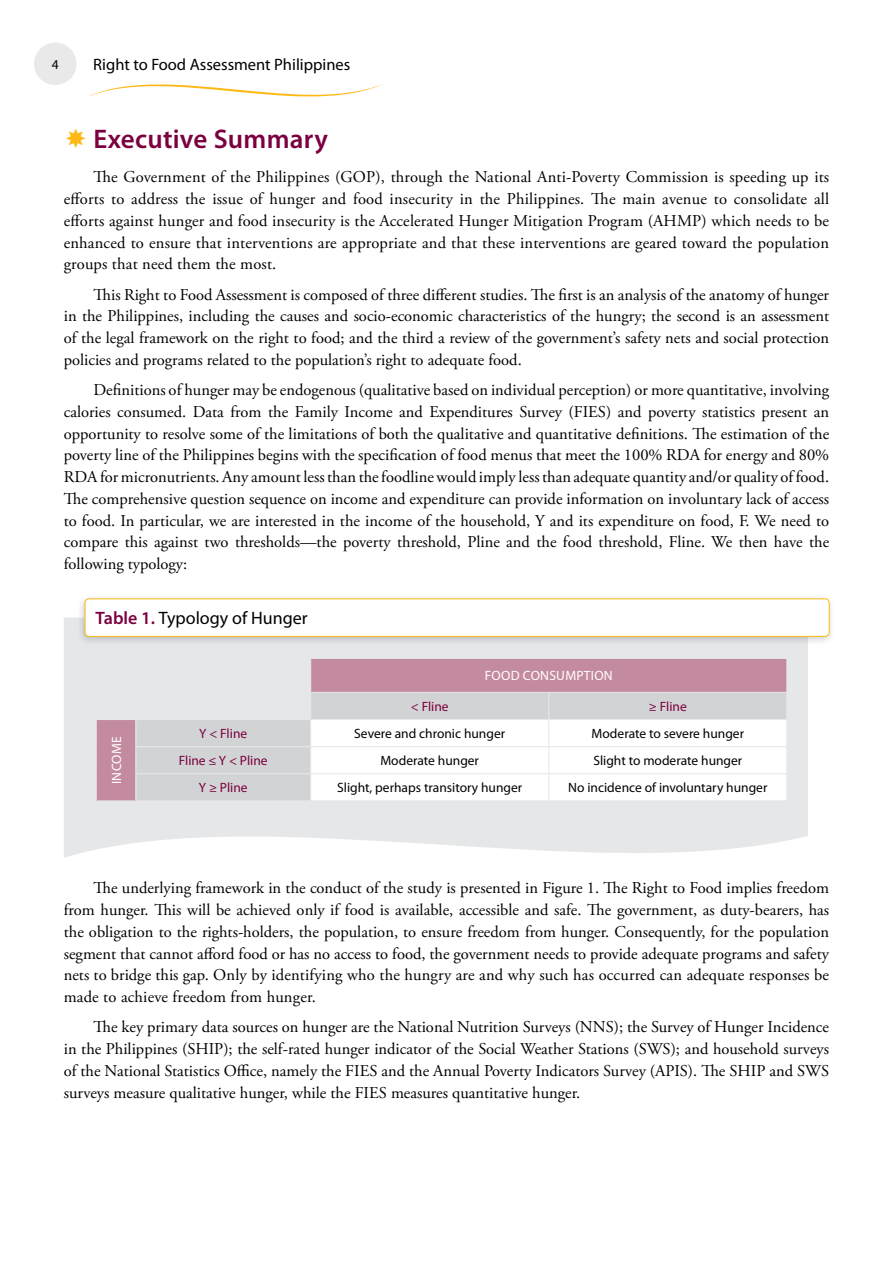
<style>
.page{position:relative;width:893px;height:1263px;background:#fff}
.page>*{position:absolute;margin:0;border:0;box-sizing:border-box;transform-origin:0 0}
.t1{font:600 27px "Myriad Pro";letter-spacing:.01em;color:#7c0040}
.t2{font:18px "Myriad Pro";color:#000}
.t3{font:16.5px/21.8px "Adobe Garamond Pro";color:#000;text-align:justify}
.t4{font:16.5px "Myriad Pro";color:#000}
.t5{font:13.5px "Myriad Pro";color:#000}
.t6{font:13.5px "Myriad Pro";color:#7c0040}
.t7{font:13.5px "Myriad Pro";color:#fff}
.s1{font-weight:600;color:#7c0040}
</style>
<div class="page">
<div style="left:34px;top:43px;width:43px;height:42px;background:#e9e9ea;border-radius:50%"></div>
<svg style="left:86px;top:84px;width:296px;height:14px"></svg>
<svg style="left:64px;top:618px;width:744px;height:240px;fill:#e6e7e8"></svg>
<div style="left:76px;top:593px;width:760px;height:53px;background:#000;opacity:.2"></div>
<div style="left:85px;top:599px;width:744px;height:37px;background:#fff;border-radius:4px"></div>
<div style="left:85px;top:598px;width:745px;height:39px;border:1px solid #fdb913;border-radius:4px"></div>
<svg style="left:96px;top:658px;width:690px;height:142px;background:#cea6b5"></svg>
<svg style="left:136px;top:692px;width:174px;height:108px;background:#d6d8d9"></svg>
<hr style="left:135px;top:773px;width:176px;height:1px;background:#e6e7e8">
<hr style="left:135px;top:746px;width:176px;height:1px;background:#e6e7e8">
<hr style="left:136px;top:719px;width:175px;height:1px;background:#e6e7e8">
<hr style="left:135px;top:800px;width:176px;height:1px;background:#e6e7e8">
<svg style="left:310px;top:692px;width:477px;height:108px"></svg>
<hr style="left:311px;top:800px;width:238px;height:1px;background:#e6e7e8">
<hr style="left:549px;top:800px;width:238px;height:1px;background:#e6e7e8">
<hr style="left:96px;top:719px;width:40px;height:1px;background:#e6e7e8">
<svg style="left:96px;top:720px;width:1px;height:80px"></svg>
<svg style="left:135px;top:720px;width:1px;height:80px"></svg>
<hr style="left:96px;top:800px;width:39px;height:1px;background:#e6e7e8">
<hr style="left:310px;top:658px;width:239px;height:1px;background:#e6e7e8">
<hr style="left:310px;top:659px;width:1px;height:33px;background:#e6e7e8">
<hr style="left:549px;top:658px;width:238px;height:1px;background:#e6e7e8">
<hr style="left:786px;top:659px;width:1px;height:33px;background:#e6e7e8">
<hr style="left:311px;top:692px;width:238px;height:1px;background:#e6e7e8">
<hr style="left:549px;top:692px;width:237px;height:1px;background:#e6e7e8">
<p class="t5" style="left:52px;top:56px;width:8px">4</p>
<p class="t4" style="left:93px;top:54px;width:259px">Right to Food Assessment Philippines</p>
<p class="t1" style="left:94px;top:122px;width:236px">Executive Summary</p>
<p class="t3" style="left:64px;top:167px;width:767px;text-indent:30px">The Government of the Philippines (GOP), through the National Anti-Poverty Commission is speeding up its efforts to address the issue of hunger and food insecurity in the Philippines. The main avenue to consolidate all efforts against hunger and food insecurity is the Accelerated Hunger Mitigation Program (AHMP) which needs to be enhanced to ensure that interventions are appropriate and that these interventions are geared toward the population groups that need them the most.</p>
<p class="t3" style="left:64px;top:284px;width:767px;text-indent:30px">This Right to Food Assessment is composed of three different studies. The first is an analysis of the anatomy of hunger in the Philippines, including the causes and socio-economic characteristics of the hungry; the second is an assessment of the legal framework on the right to food; and the third a review of the government’s safety nets and social protection policies and programs related to the population’s right to adequate food.</p>
<p class="t3" style="left:64px;top:380px;width:767px;text-indent:30px">Definitions of hunger may be endogenous (qualitative based on individual perception) or more quantitative, involving calories consumed. Data from the Family Income and Expenditures Survey (FIES) and poverty statistics present an opportunity to resolve some of the limitations of both the qualitative and quantitative definitions. The estimation of the poverty line of the Philippines begins with the specification of food menus that meet the 100% RDA for energy and 80% RDA for micronutrients. Any amount less than the foodline would imply less than adequate quantity and/or quality of food.<br>The comprehensive question sequence on income and expenditure can provide information on involuntary lack of access to food. In particular, we are interested in the income of the household, Y and its expenditure on food, F. We need to compare this against two thresholds—the poverty threshold, Pline and the food threshold, Fline. We then have the following typology:</p>
<p class="t2" style="left:96px;top:607px;width:214px"><span class="s1">Table 1.</span> Typology of Hunger</p>
<p class="t7" style="left:485px;top:667px;width:11px">Food</p>
<p class="t7" style="left:523px;top:667px;width:3px">consu</p>
<p class="t7" style="left:565px;top:667px;width:35px">mpt ion</p>
<p class="t7" style="left:108px;top:784px;width:48px;rotate:-90deg">Income</p>
<p class="t6" style="left:411px;top:698px;width:39px">&lt; Fline</p>
<p class="t6" style="left:649px;top:698px;width:39px">≥ Fline</p>
<p class="t6" style="left:199px;top:725px;width:50px">Y &lt; Fline</p>
<p class="t5" style="left:354px;top:725px;width:152px">Severe and chronic hunger</p>
<p class="t5" style="left:592px;top:725px;width:154px">Moderate to severe hunger</p>
<p class="t6" style="left:179px;top:752px;width:90px">Fline ≤ Y &lt; Pline</p>
<p class="t5" style="left:380px;top:752px;width:100px">Moderate hunger</p>
<p class="t5" style="left:593px;top:752px;width:150px">Slight to moderate hunger</p>
<p class="t6" style="left:199px;top:779px;width:50px">Y ≥ Pline</p>
<p class="t5" style="left:337px;top:779px;width:187px">Slight, perhaps transitory hunger</p>
<p class="t5" style="left:568px;top:779px;width:201px">No incidence of involuntary hunger</p>
<p class="t3" style="left:64px;top:878px;width:767px;text-indent:30px">The underlying framework in the conduct of the study is presented in Figure 1. The Right to Food implies freedom from hunger. This will be achieved only if food is available, accessible and safe. The government, as duty-bearers, has the obligation to the rights-holders, the population, to ensure freedom from hunger. Consequently, for the population segment that cannot afford food or has no access to food, the government needs to provide adequate programs and safety nets to bridge this gap. Only by identifying who the hungry are and why such has occurred can adequate responses be made to achieve freedom from hunger.</p>
<p class="t3" style="left:64px;top:1017px;width:767px;text-indent:30px">The key primary data sources on hunger are the National Nutrition Surveys (NNS); the Survey of Hunger Incidence in the Philippines (SHIP); the self-rated hunger indicator of the Social Weather Stations (SWS); and household surveys of the National Statistics Office, namely the FIES and the Annual Poverty Indicators Survey (APIS). The SHIP and SWS surveys measure qualitative hunger, while the FIES measures quantitative hunger.</p>
</div>
